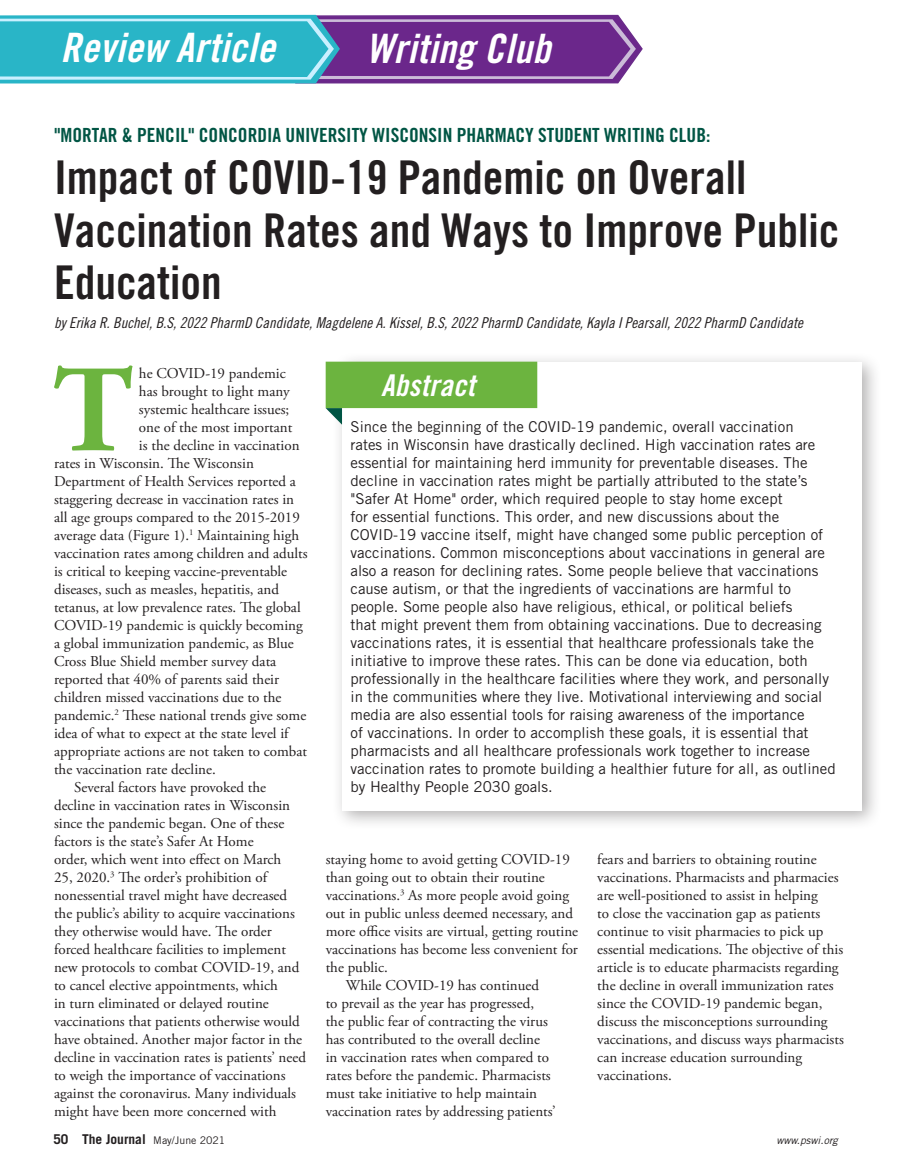
<style>
.page{position:relative;width:905px;height:1175px;background:#fff}
.page>*{position:absolute;margin:0;border:0;box-sizing:border-box;transform-origin:0 0}
.DropCap{font:700 123.6px "Adobe Garamond Pro";color:#6cb43f}
.Header-Main{font:46.5px/52.5px "Trade Gothic LT Std Bd Cn 20";color:#231f20}
.t1{font:40.5px "Trade Gothic LT Std Bd Cn 20 Obl";letter-spacing:.01em;color:#fff}
.t2{font:30px "Trade Gothic LT Std Bd Cn 20 Obl";letter-spacing:.01em;color:#fff}
.Header-Main-2{font:19.5px "Trade Gothic LT Std Bd Cn 20";color:#054}
.Body_10_12{font:15px/18px "Adobe Garamond Pro";color:#231f20}
.Body_10_12-2{font:15px/18px "Trade Gothic LT Std";color:#231f20}
.DropCap-2{font:15px "Adobe Garamond Pro";color:#231f20}
.Header_-_Author{font:15px "Trade Gothic LT Std Cn 18 Obl";color:#231f20}
.t3{font:700 13.5px "Trade Gothic LT Std";color:#231f20}
.t4{font:italic 10.5px "Trade Gothic LT Std";color:#231f20}
.s1{font-weight:400;font-size:10.5px}
</style>
<div class="page">
<svg style="left:0;top:14px;width:643px;height:70px;background:#5b7fb3"></svg>
<div style="left:332px;top:352px;width:549px;height:478px;background:#231f20;opacity:.35"></div>
<div style="left:342px;top:362px;width:519px;height:448px;background:#fff"></div>
<svg style="left:326px;top:362px;width:211px;height:63px"></svg>
<p class="t1" style="left:60px;top:23px;width:216px">Review Article</p>
<p class="t1" style="left:366px;top:24px;width:186px">Writing Club</p>
<p class="Header-Main-2" style="left:54px;top:123px;width:658px">"MORTAR &amp; PENCIL" CONCORDIA UNIVERSITY WISCONSIN PHARMACY STUDENT WRITING CLUB:</p>
<p class="Header-Main" style="left:54px;top:151px;width:786px">Impact of COVID-19 Pandemic on Overall<br>Vaccination Rates and Ways to Improve Public<br>Education</p>
<p class="Header_-_Author" style="left:54px;top:314px;width:750px">by Erika R. Buchel, B.S, 2022 PharmD Candidate, Magdelene A. Kissel, B.S, 2022 PharmD Candidate, Kayla I Pearsall, 2022 PharmD Candidate</p>
<p class="DropCap" style="left:53px;top:339px;width:81px">T</p>
<p class="DropCap-2" style="left:139px;top:364px;width:148px">he COVID-19 pandemic</p>
<p class="DropCap-2" style="left:139px;top:382px;width:152px">has brought to light many</p>
<p class="DropCap-2" style="left:139px;top:400px;width:152px">systemic healthcare issues;</p>
<p class="DropCap-2" style="left:139px;top:418px;width:155px">one of the most important</p>
<p class="DropCap-2" style="left:139px;top:436px;width:162px">is the decline in vaccination</p>
<p class="DropCap-2" style="left:54px;top:454px;width:201px">rates in Wisconsin. The Wisconsin</p>
<p class="DropCap-2" style="left:54px;top:472px;width:243px">Department of Health Services reported a</p>
<p class="DropCap-2" style="left:54px;top:490px;width:241px">staggering decrease in vaccination rates in</p>
<p class="DropCap-2" style="left:54px;top:508px;width:247px">all age groups compared to the 2015-2019</p>
<p class="DropCap-2" style="left:54px;top:526px;width:247px">average data (Figure 1).<sup>1</sup> Maintaining high</p>
<p class="DropCap-2" style="left:54px;top:544px;width:255px">vaccination rates among children and adults</p>
<p class="DropCap-2" style="left:54px;top:562px;width:235px">is critical to keeping vaccine-preventable</p>
<p class="DropCap-2" style="left:54px;top:580px;width:226px">diseases, such as measles, hepatitis, and</p>
<p class="DropCap-2" style="left:54px;top:598px;width:248px">tetanus, at low prevalence rates. The global</p>
<p class="DropCap-2" style="left:54px;top:616px;width:250px">COVID-19 pandemic is quickly becoming</p>
<p class="DropCap-2" style="left:54px;top:634px;width:241px">a global immunization pandemic, as Blue</p>
<p class="DropCap-2" style="left:54px;top:652px;width:224px">Cross Blue Shield member survey data</p>
<p class="DropCap-2" style="left:54px;top:670px;width:226px">reported that 40% of parents said their</p>
<p class="DropCap-2" style="left:54px;top:688px;width:229px">children missed vaccinations due to the</p>
<p class="DropCap-2" style="left:54px;top:706px;width:254px">pandemic.<sup>2</sup> These national trends give some</p>
<p class="DropCap-2" style="left:54px;top:724px;width:236px">idea of what to expect at the state level if</p>
<p class="DropCap-2" style="left:54px;top:742px;width:254px">appropriate actions are not taken to combat</p>
<p class="DropCap-2" style="left:54px;top:760px;width:163px">the vaccination rate decline.</p>
<p class="Body_10_12" style="left:54px;top:779px;width:253px;text-indent:20px">Several factors have provoked the decline in vaccination rates in Wisconsin since the pandemic began. One of these factors is the state’s Safer At Home<br>order, which went into effect on March<br>25, 2020.<sup>3</sup> The order’s prohibition of nonessential travel might have decreased the public’s ability to acquire vaccinations they otherwise would have. The order forced healthcare facilities to implement new protocols to combat COVID-19, and to cancel elective appointments, which<br>in turn eliminated or delayed routine vaccinations that patients otherwise would have obtained. Another major factor in the decline in vaccination rates is patients’ need to weigh the importance of vaccinations against the coronavirus. Many individuals might have been more concerned with</p>
<p class="t2" style="left:381px;top:367px;width:95px">Abstract</p>
<p class="Body_10_12-2" style="left:350px;top:417px;width:486px">Since the beginning of the COVID-19 pandemic, overall vaccination<br>rates in Wisconsin have drastically declined. High vaccination rates are essential for maintaining herd immunity for preventable diseases. The decline in vaccination rates might be partially attributed to the state’s "Safer At Home" order, which required people to stay home except<br>for essential functions. This order, and new discussions about the COVID-19 vaccine itself, might have changed some public perception of vaccinations. Common misconceptions about vaccinations in general are also a reason for declining rates. Some people believe that vaccinations cause autism, or that the ingredients of vaccinations are harmful to people. Some people also have religious, ethical, or political beliefs<br>that might prevent them from obtaining vaccinations. Due to decreasing vaccinations rates, it is essential that healthcare professionals take the initiative to improve these rates. This can be done via education, both professionally in the healthcare facilities where they work, and personally in the communities where they live. Motivational interviewing and social media are also essential tools for raising awareness of the importance<br>of vaccinations. In order to accomplish these goals, it is essential that pharmacists and all healthcare professionals work together to increase vaccination rates to promote building a healthier future for all, as outlined by Healthy People 2030 goals.</p>
<p class="Body_10_12" style="left:326px;top:851px;width:254px">staying home to avoid getting COVID-19 than going out to obtain their routine vaccinations.<sup>3</sup> As more people avoid going out in public unless deemed necessary, and more office visits are virtual, getting routine vaccinations has become less convenient for the public.</p>
<p class="Body_10_12" style="left:326px;top:977px;width:231px;text-indent:20px">While COVID-19 has continued<br>to prevail as the year has progressed, the public fear of contracting the virus has contributed to the overall decline<br>in vaccination rates when compared to rates before the pandemic. Pharmacists must take initiative to help maintain vaccination rates by addressing patients’</p>
<p class="Body_10_12" style="left:597px;top:851px;width:248px">fears and barriers to obtaining routine vaccinations. Pharmacists and pharmacies are well-positioned to assist in helping<br>to close the vaccination gap as patients continue to visit pharmacies to pick up essential medications. The objective of this article is to educate pharmacists regarding the decline in overall immunization rates since the COVID-19 pandemic began, discuss the misconceptions surrounding vaccinations, and discuss ways pharmacists can increase education surrounding vaccinations.</p>
<p class="t3" style="left:53px;top:1131px;width:173px">50 The Journal <span class="s1">May/June 2021</span></p>
<p class="t4" style="left:776px;top:1134px;width:63px">www.pswi.org</p>
</div>
